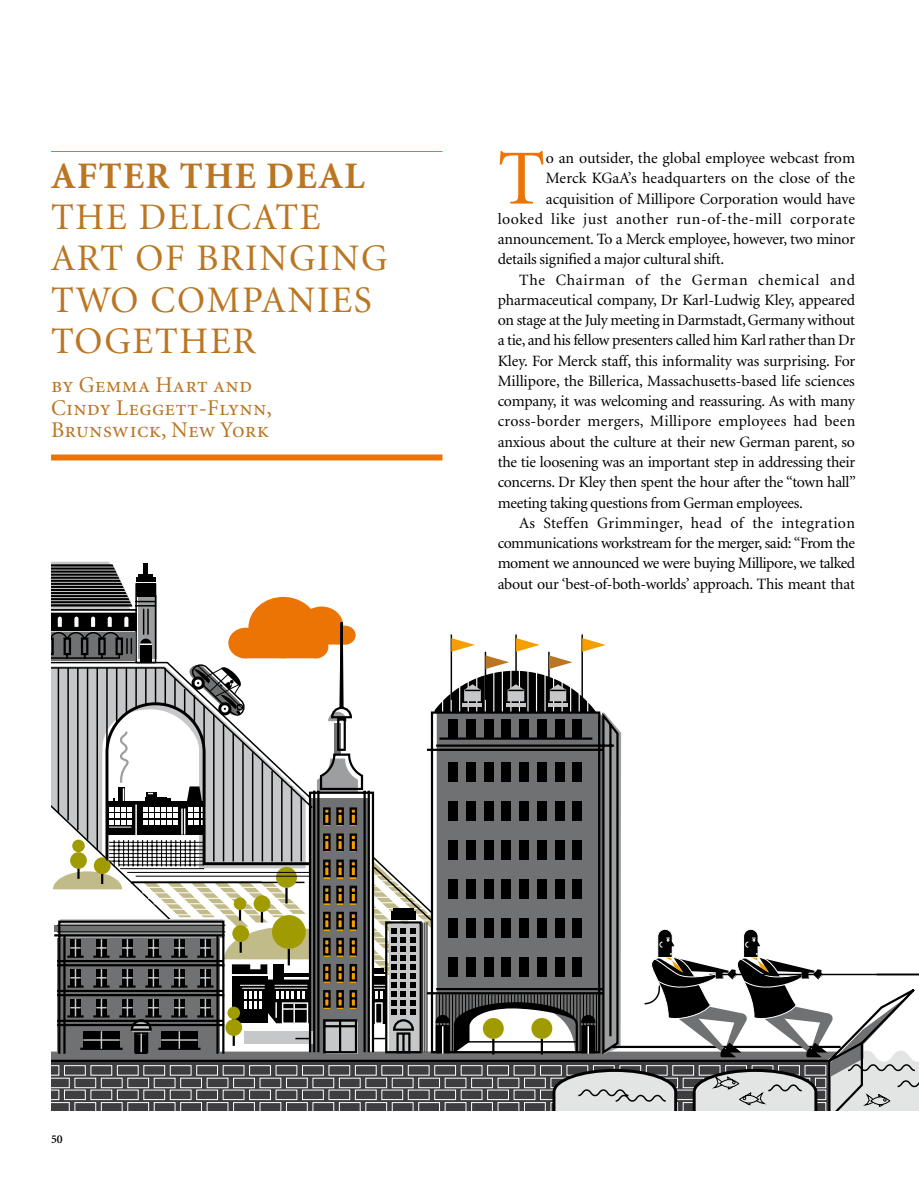
<style>
.page{position:relative;width:919px;height:1191px;background:#fff}
.page>*{position:absolute;margin:0;border:0;box-sizing:border-box;transform-origin:0 0}
.t1{font:78px "Minion";color:#ec7405}
.t2{font:37.5px/41.2px "Minion";letter-spacing:.045em;color:#ba7623}
.t3{font:700 37.5px "Minion";letter-spacing:.04em;color:#ba7623}
.t4{font:22.5px/22.5px "Minion Regular SC";letter-spacing:.01em;color:#ba7623}
.t5{font:15.75px "Minion";letter-spacing:-.015em;color:#000}
.t6{font:15.75px "Minion";letter-spacing:.02em;color:#000}
.t7{font:15.75px "Minion";letter-spacing:.03em;color:#000}
.t8{font:15.75px "Minion";letter-spacing:.01em;color:#000}
.t9{font:15.75px "Minion";letter-spacing:.05em;color:#000}
.t10{font:600 12px "Minion";color:#000}
</style>
<div class="page">
<svg style="left:51px;top:561px;width:867px;height:549px"></svg>
<div style="left:51px;top:454px;width:391px;height:6px;background:#ec7405"></div>
<hr style="left:51px;top:151px;width:391px;height:1px;background:#ec7405">
<h2 class="t3" style="left:51px;top:157px;width:315px">AFTER THE DEAL</h2>
<h2 class="t2" style="left:51px;top:198px;width:200px">The delicat</h2>
<h2 class="t2" style="left:51px;top:198px;width:328px;text-indent:249px">e art of bringing two companies together</h2>
<h3 class="t4" style="left:51px;top:375px;width:222px">by Gemma Hart and<br>Cindy Leggett-Flynn,<br>Brunswick, New York</h3>
<h1 class="t1" style="left:497px;top:140px;width:49px">T</h1>
<p class="t5" style="left:546px;top:150px;width:310px">o an outsider, the global employee webcast from</p>
<p class="t8" style="left:546px;top:170px;width:310px">Merck KGaA’s headquarters on the close of the</p>
<p class="t5" style="left:546px;top:191px;width:310px">acquisition of Millipore Corporation would have</p>
<p class="t7" style="left:497px;top:211px;width:359px">looked like just another run-of-the-mill corporate</p>
<p class="t5" style="left:497px;top:231px;width:359px">announcement. To a Merck employee, however, two minor</p>
<p class="t5" style="left:497px;top:251px;width:228px">details signified a major cultural shift.</p>
<p class="t9" style="left:519px;top:272px;width:338px">The Chairman of the German chemical and</p>
<p class="t5" style="left:497px;top:292px;width:359px">pharmaceutical company, Dr Karl-Ludwig Kley, appeared</p>
<p class="t5" style="left:497px;top:312px;width:359px">on stage at the July meeting in Darmstadt, Germany without</p>
<p class="t5" style="left:497px;top:332px;width:359px">a tie, and his fellow presenters called him Karl rather than Dr</p>
<p class="t5" style="left:497px;top:353px;width:359px">Kley. For Merck staff, this informality was surprising. For</p>
<p class="t5" style="left:497px;top:373px;width:358px">Millipore, the Billerica, Massachusetts-based life sciences</p>
<p class="t5" style="left:497px;top:393px;width:358px">company, it was welcoming and reassuring. As with many</p>
<p class="t6" style="left:497px;top:414px;width:359px">cross-border mergers, Millipore employees had been</p>
<p class="t5" style="left:497px;top:434px;width:359px">anxious about the culture at their new German parent, so</p>
<p class="t5" style="left:497px;top:454px;width:359px">the tie loosening was an important step in addressing their</p>
<p class="t5" style="left:497px;top:474px;width:360px">concerns. Dr Kley then spent the hour after the “town hall”</p>
<p class="t5" style="left:497px;top:495px;width:306px">meeting taking questions from German employees.</p>
<p class="t6" style="left:519px;top:515px;width:337px">As Steffen Grimminger, head of the integration</p>
<p class="t5" style="left:497px;top:535px;width:359px">communications workstream for the merger, said: “From the</p>
<p class="t5" style="left:497px;top:555px;width:359px">moment we announced we were buying Millipore, we talked</p>
<p class="t5" style="left:497px;top:576px;width:359px">about our ‘best-of-both-worlds’ approach. This meant that</p>
<p class="t10" style="left:51px;top:1132px;width:13px">50</p>
</div>
